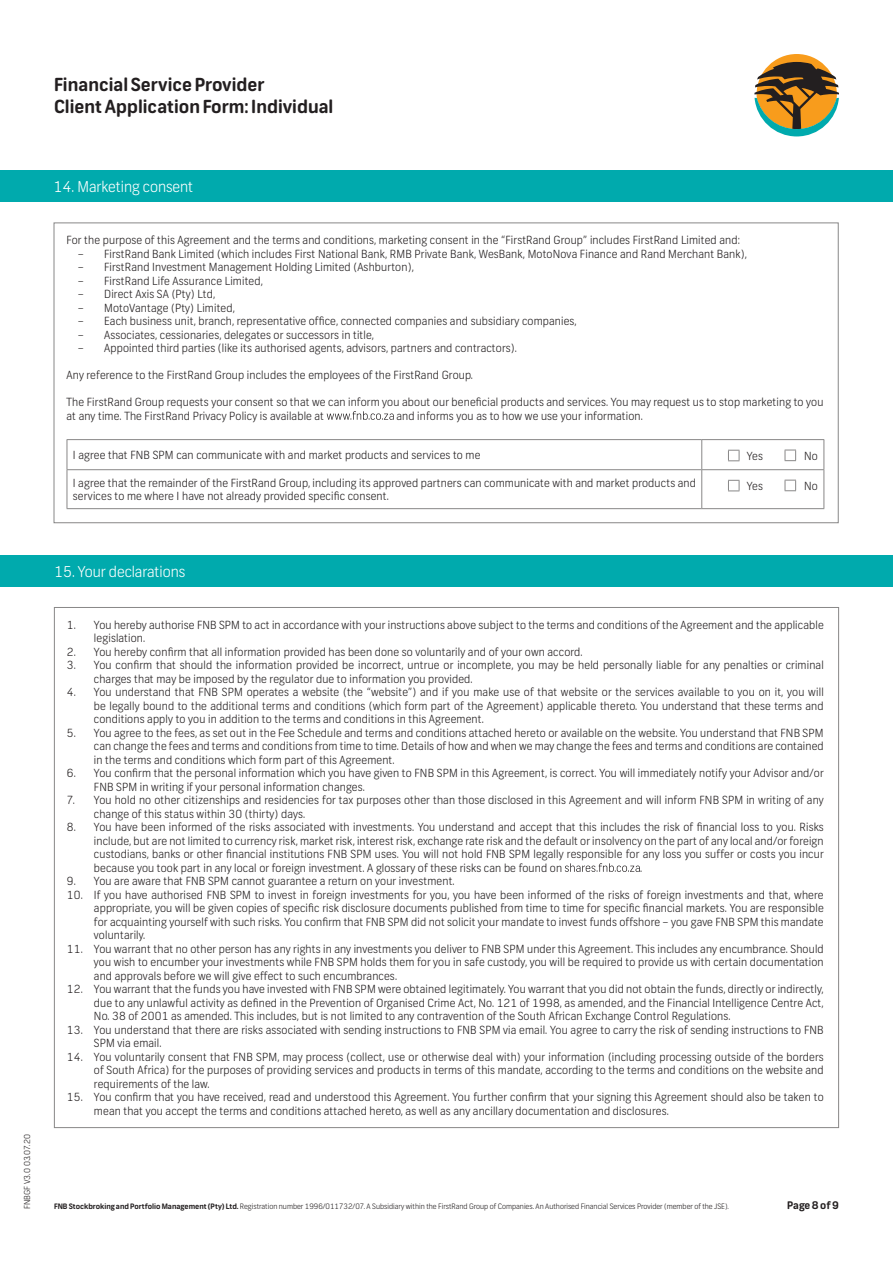
<style>
.page{position:relative;width:893px;height:1263px;background:#fff}
.page>*{position:absolute;margin:0;border:0;box-sizing:border-box;transform-origin:0 0}
.t1{font:700 18px/21.6px "FNB Sans";color:#231f20}
.t2{font:300 15px "FNB Sans";color:#fff}
.List_Paragraph{font:300 11.25px/13.5px "FNB Sans";letter-spacing:.015em;color:#231f20}
.t3{font:700 10.5px "FNB Sans";letter-spacing:-.015em;color:#231f20}
.t4{font:300 8.25px "FNB Sans";color:#231f20}
.t5{font:300 7.5px "FNB Sans";color:#231f20}
.s1{font-weight:700}
</style>
<div class="page">
<svg style="left:754px;top:54px;width:85px;height:82px"></svg>
<div style="left:0;top:171px;width:893px;height:31px;background:#00aaad"></div>
<svg style="left:327px;top:411px;width:67px;height:9px"></svg>
<hr style="left:67px;top:439px;width:635px;height:1px;background:#888787">
<svg style="left:67px;top:440px;width:1px;height:29px"></svg>
<hr style="left:702px;top:439px;width:122px;height:1px;background:#888787">
<svg style="left:701px;top:440px;width:1px;height:29px"></svg>
<svg style="left:823px;top:440px;width:1px;height:29px"></svg>
<hr style="left:67px;top:469px;width:635px;height:1px;background:#888787">
<hr style="left:67px;top:470px;width:1px;height:38px;background:#888787">
<hr style="left:702px;top:469px;width:122px;height:1px;background:#888787">
<hr style="left:701px;top:470px;width:1px;height:38px;background:#888787">
<hr style="left:823px;top:470px;width:1px;height:38px;background:#888787">
<hr style="left:67px;top:508px;width:635px;height:1px;background:#888787">
<hr style="left:702px;top:508px;width:122px;height:1px;background:#888787">
<svg style="left:728px;top:450px;width:12px;height:11px"></svg>
<svg style="left:785px;top:450px;width:11px;height:11px"></svg>
<svg style="left:728px;top:480px;width:12px;height:11px"></svg>
<svg style="left:785px;top:480px;width:11px;height:11px"></svg>
<div style="left:0;top:555px;width:893px;height:32px;background:#00aaad"></div>
<svg style="left:565px;top:863px;width:75px;height:9px"></svg>
<h1 class="t1" style="left:54px;top:74px;width:281px">Financial Service Provider<br>Client Application Form: Individual</h1>
<p class="t2" style="left:54px;top:178px;width:141px">14. Marketing consent</p>
<p class="List_Paragraph" style="left:67px;top:233px;width:675px">For the purpose of this Agreement and the terms and conditions, marketing consent in the “FirstRand Group” includes FirstRand Limited and:</p>
<p class="List_Paragraph" style="left:78px;top:247px;width:670px">– FirstRand Bank Limited (which includes First National Bank, RMB Private Bank, WesBank, MotoNova Finance and Rand Merchant Bank),</p>
<p class="List_Paragraph" style="left:78px;top:260px;width:337px">– FirstRand Investment Management Holding Limited (Ashburton),</p>
<p class="List_Paragraph" style="left:78px;top:274px;width:186px">– FirstRand Life Assurance Limited,</p>
<p class="List_Paragraph" style="left:78px;top:287px;width:139px">– Direct Axis SA (Pty) Ltd,</p>
<p class="List_Paragraph" style="left:78px;top:301px;width:158px">– MotoVantage (Pty) Limited,</p>
<p class="List_Paragraph" style="left:78px;top:314px;width:500px">– Each business unit, branch, representative office, connected companies and subsidiary companies,</p>
<p class="List_Paragraph" style="left:78px;top:328px;width:298px">– Associates, cessionaries, delegates or successors in title,</p>
<p class="List_Paragraph" style="left:78px;top:341px;width:440px">– Appointed third parties (like its authorised agents, advisors, partners and contractors).</p>
<p class="List_Paragraph" style="left:67px;top:368px;width:408px">Any reference to the FirstRand Group includes the employees of the FirstRand Group.</p>
<p class="List_Paragraph" style="left:67px;top:395px;width:758px">The FirstRand Group requests your consent so that we can inform you about our beneficial products and services. You may request us to stop marketing to you at any time. The FirstRand Privacy Policy is available at</p>
<p class="List_Paragraph" style="left:396px;top:409px;width:248px">and informs you as to how we use your information.</p>
<p class="List_Paragraph" style="left:73px;top:448px;width:409px">I agree that FNB SPM can communicate with and market products and services to me</p>
<p class="List_Paragraph" style="left:747px;top:449px;width:18px">Yes</p>
<p class="List_Paragraph" style="left:804px;top:449px;width:15px">No</p>
<p class="List_Paragraph" style="left:73px;top:476px;width:624px">I agree that the remainder of the FirstRand Group, including its approved partners can communicate with and market products and services to me where I have not already provided specific consent.</p>
<p class="List_Paragraph" style="left:747px;top:479px;width:18px">Yes</p>
<p class="List_Paragraph" style="left:804px;top:479px;width:15px">No</p>
<p class="t4" style="left:22px;top:1209px;width:76px;rotate:-90deg">FNBGF V3.0 03.07.20</p>
<p class="t2" style="left:54px;top:562px;width:133px">15. Your declarations</p>
<p class="List_Paragraph" style="left:94px;top:618px;width:731px;text-indent:-27px">1. You hereby authorise FNB SPM to act in accordance with your instructions above subject to the terms and conditions of the Agreement and the applicable legislation.</p>
<p class="List_Paragraph" style="left:67px;top:645px;width:517px">2. You hereby confirm that all information provided has been done so voluntarily and of your own accord.</p>
<p class="List_Paragraph" style="left:94px;top:659px;width:731px;text-indent:-27px">3. You confirm that should the information provided be incorrect, untrue or incomplete, you may be held personally liable for any penalties or criminal charges that may be imposed by the regulator due to information you provided.</p>
<p class="List_Paragraph" style="left:94px;top:686px;width:731px;text-align:justify;text-indent:-27px">4. You understand that FNB SPM operates a website (the “website”) and if you make use of that website or the services available to you on it, you will be legally bound to the additional terms and conditions (which form part of the Agreement) applicable thereto. You understand that these terms and conditions apply to you in addition to the terms and conditions in this Agreement.</p>
<p class="List_Paragraph" style="left:94px;top:726px;width:731px;text-align:justify;text-indent:-27px">5. You agree to the fees, as set out in the Fee Schedule and terms and conditions attached hereto or available on the website. You understand that FNB SPM can change the fees and terms and conditions from time to time. Details of how and when we may change the fees and terms and conditions are contained in the terms and conditions which form part of this Agreement.</p>
<p class="List_Paragraph" style="left:94px;top:767px;width:731px;text-indent:-27px">6. You confirm that the personal information which you have given to FNB SPM in this Agreement, is correct. You will immediately notify your Advisor and/or<br>FNB SPM in writing if your personal information changes.</p>
<p class="List_Paragraph" style="left:94px;top:794px;width:731px;text-indent:-27px">7. You hold no other citizenships and residencies for tax purposes other than those disclosed in this Agreement and will inform FNB SPM in writing of any change of this status within 30 (thirty) days.</p>
<p class="List_Paragraph" style="left:94px;top:821px;width:731px;text-align:justify;text-indent:-27px">8. You have been informed of the risks associated with investments. You understand and accept that this includes the risk of financial loss to you. Risks include, but are not limited to currency risk, market risk, interest risk, exchange rate risk and the default or insolvency on the part of any local and/or foreign custodians, banks or other financial institutions FNB SPM uses. You will not hold FNB SPM legally responsible for any loss you suffer or costs you incur because you took part in any local or foreign investment. A glossary of these risks can be found on</p>
<p class="List_Paragraph" style="left:640px;top:861px;width:4px">.</p>
<p class="List_Paragraph" style="left:67px;top:875px;width:389px">9. You are aware that FNB SPM cannot guarantee a return on your investment.</p>
<p class="List_Paragraph" style="left:94px;top:888px;width:731px;text-align:justify;text-indent:-27px">10. If you have authorised FNB SPM to invest in foreign investments for you, you have been informed of the risks of foreign investments and that, where appropriate, you will be given copies of specific risk disclosure documents published from time to time for specific financial markets. You are responsible for acquainting yourself with such risks. You confirm that FNB SPM did not solicit your mandate to invest funds offshore – you gave FNB SPM this mandate voluntarily.</p>
<p class="List_Paragraph" style="left:94px;top:942px;width:731px;text-align:justify;text-indent:-27px">11. You warrant that no other person has any rights in any investments you deliver to FNB SPM under this Agreement. This includes any encumbrance. Should you wish to encumber your investments while FNB SPM holds them for you in safe custody, you will be required to provide us with certain documentation and approvals before we will give effect to such encumbrances.</p>
<p class="List_Paragraph" style="left:94px;top:983px;width:731px;text-align:justify;text-indent:-27px">12. You warrant that the funds you have invested with FNB SPM were obtained legitimately. You warrant that you did not obtain the funds, directly or indirectly, due to any unlawful activity as defined in the Prevention of Organised Crime Act, No. 121 of 1998, as amended, and the Financial Intelligence Centre Act, No. 38 of 2001 as amended. This includes, but is not limited to any contravention of the South African Exchange Control Regulations.</p>
<p class="List_Paragraph" style="left:94px;top:1023px;width:731px;text-indent:-27px">13. You understand that there are risks associated with sending instructions to FNB SPM via email. You agree to carry the risk of sending instructions to FNB<br>SPM via email.</p>
<p class="List_Paragraph" style="left:94px;top:1050px;width:731px;text-align:justify;text-indent:-27px">14. You voluntarily consent that FNB SPM, may process (collect, use or otherwise deal with) your information (including processing outside of the borders of South Africa) for the purposes of providing services and products in terms of this mandate, according to the terms and conditions on the website and requirements of the law.</p>
<p class="List_Paragraph" style="left:94px;top:1091px;width:731px;text-indent:-27px">15. You confirm that you have received, read and understood this Agreement. You further confirm that your signing this Agreement should also be taken to mean that you accept the terms and conditions attached hereto, as well as any ancillary documentation and disclosures.</p>
<p class="t5" style="left:54px;top:1202px;width:676px"><span class="s1">FNB Stockbroking and Portfolio Management (Pty) Ltd.</span> Registration number 1996/011732/07. A Subsidiary within the FirstRand Group of Companies. An Authorised Financial Services Provider (member of the JSE).</p>
<p class="t3" style="left:787px;top:1199px;width:53px">Page 8 of 9</p>
</div>
